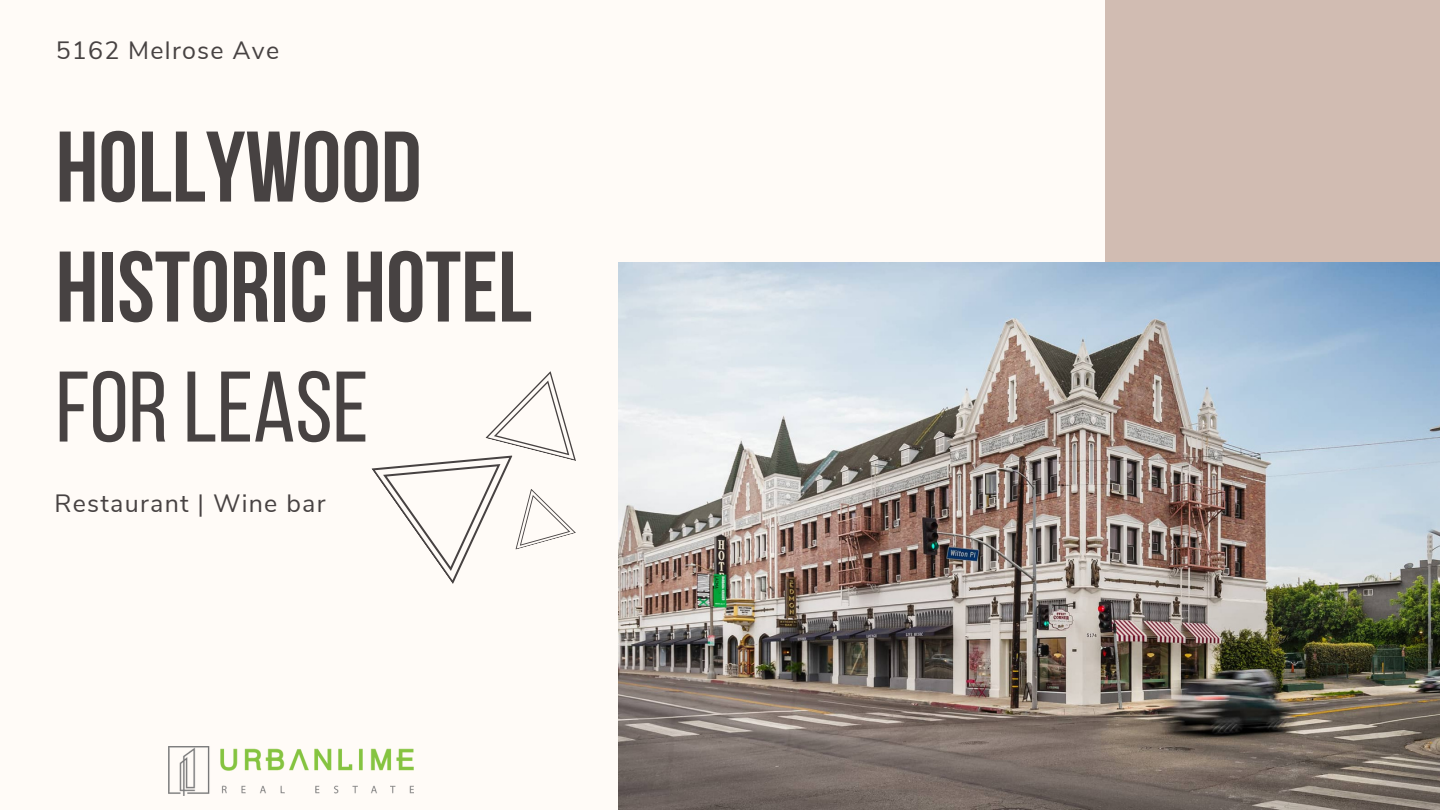
<style>
.page{position:relative;width:1440px;height:810px;background:#fffbf7}
.page>*{position:absolute;margin:0;border:0;box-sizing:border-box;transform-origin:0 0}
.t1{font:700 100px/120px "Bebas Neue";color:#474242}
.t2{font:100px "Bebas Neue";color:#474242}
.t3{font:25px "Nunito Sans";letter-spacing:.05em;color:#474242}
</style>
<div class="page">
<div style="left:1105px;top:0;width:335px;height:472px;background:#d1bcb2"></div>
<img style="left:168px;top:746px;width:245px;height:50px">
<svg style="left:371px;top:371px;width:205px;height:213px"></svg>
<img style="left:619px;top:263px;width:821px;height:547px">
<p class="t3" style="left:56px;top:33px;width:225px">5162 Melrose Ave</p>
<h1 class="t1" style="left:56px;top:117px;width:478px">HOLLYWOOD<br>HISTORIC HOTEL</h1>
<h1 class="t2" style="left:56px;top:367px;width:314px">FORLEASE</h1>
<p class="t3" style="left:55px;top:487px;width:273px">Restaurant | Wine bar</p>
</div>
